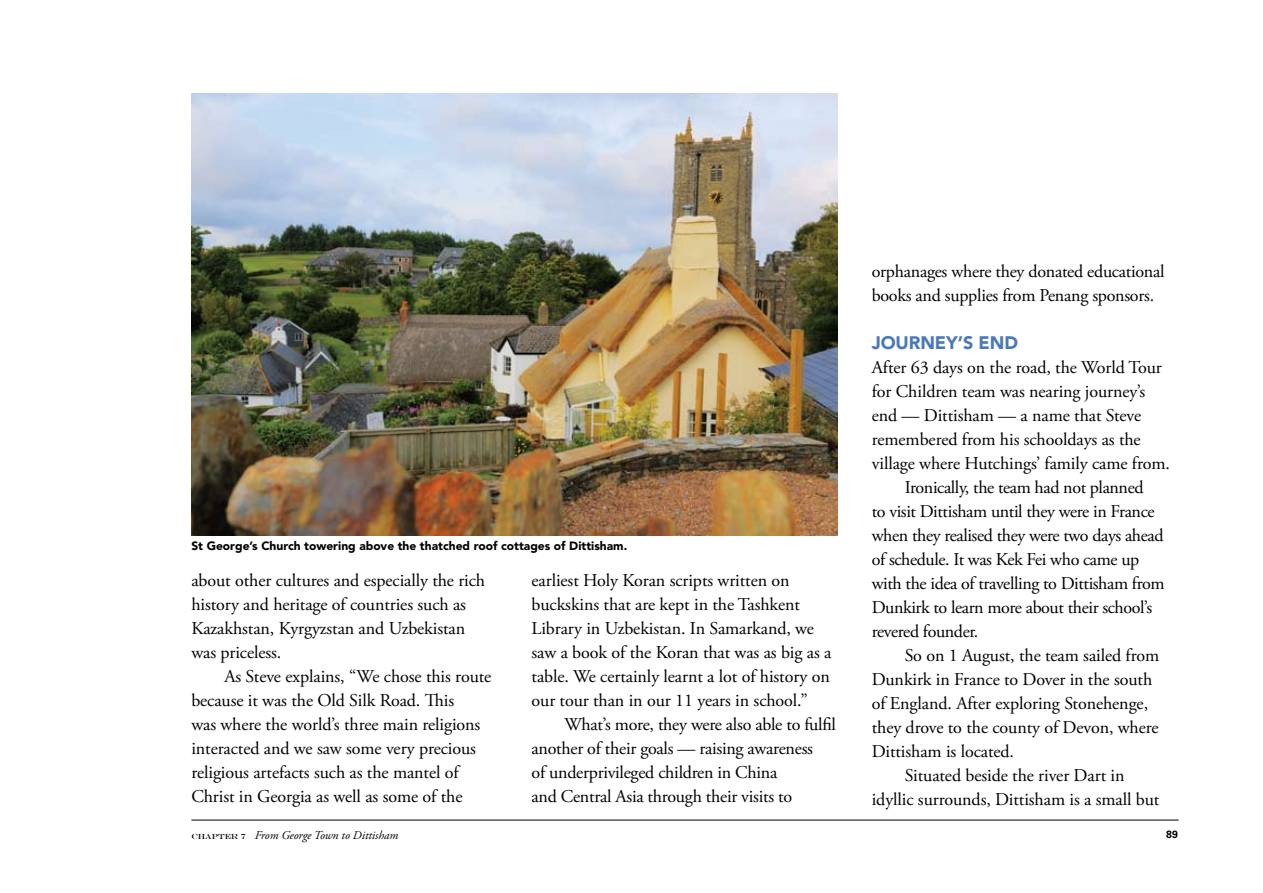
<style>
.page{position:relative;width:1263px;height:893px;background:#fff}
.page>*{position:absolute;margin:0;border:0;box-sizing:border-box;transform-origin:0 0}
.t1{font:18px/24px "Adobe Garamond Pro";letter-spacing:-.005em;color:#000}
.t2{font:900 18px "Avenir";letter-spacing:-.005em;color:#4a78bc}
.t3{font:900 12px "Avenir";color:#000}
.t4{font:italic 12px "Adobe Garamond Pro";color:#000}
.t5{font:700 10.5px "Univers";color:#000}
.s1{font-family:"Engravers";font-style:normal;font-size:7.5px}
</style>
<div class="page">
<hr style="left:191px;top:820px;width:988px;height:1px;background:#000">
<img style="left:191px;top:94px;width:647px;height:441px">
<p class="t3" style="left:191px;top:538px;width:437px">St George’s Church towering above the thatched roof cottages of Dittisham.</p>
<p class="t1" style="left:191px;top:569px;width:295px">about other cultures and especially the rich history and heritage of countries such as Kazakhstan, Kyrgyzstan and Uzbekistan was priceless.</p>
<p class="t1" style="left:191px;top:665px;width:302px;text-indent:33px">As Steve explains, “We chose this route because it was the Old Silk Road. This<br>was where the world’s three main religions interacted and we saw some very precious religious artefacts such as the mantel of Christ in Georgia as well as some of the</p>
<p class="t1" style="left:532px;top:569px;width:302px">earliest Holy Koran scripts written on buckskins that are kept in the Tashkent Library in Uzbekistan. In Samarkand, we saw a book of the Koran that was as big as a table. We certainly learnt a lot of history on our tour than in our 11 years in school.”</p>
<p class="t1" style="left:532px;top:713px;width:306px;text-indent:33px">What’s more, they were also able to fulfil another of their goals — raising awareness<br>of underprivileged children in China<br>and Central Asia through their visits to</p>
<p class="t1" style="left:872px;top:259px;width:294px">orphanages where they donated educational books and supplies from Penang sponsors.</p>
<p class="t2" style="left:872px;top:331px;width:148px">Journey’s End</p>
<p class="t1" style="left:872px;top:355px;width:291px">After 63 days on the road, the World Tour</p>
<p class="t1" style="left:872px;top:379px;width:275px">for Children team was nearing journey’s</p>
<p class="t1" style="left:872px;top:403px;width:271px">end — Dittisham — a name that Steve</p>
<p class="t1" style="left:872px;top:427px;width:270px">remembered from his schooldays as the</p>
<p class="t1" style="left:872px;top:451px;width:300px">village where Hutchings’ family came from.</p>
<p class="t1" style="left:905px;top:475px;width:240px">Ironically, the team had not planned</p>
<p class="t1" style="left:872px;top:499px;width:284px">to visit Dittisham until they were in France</p>
<p class="t1" style="left:872px;top:523px;width:293px">when they realised they were two days ahead</p>
<p class="t1" style="left:872px;top:547px;width:269px">of schedule. It was Kek Fei who came up</p>
<p class="t1" style="left:872px;top:571px;width:294px">with the idea of travelling to Dittisham from</p>
<p class="t1" style="left:872px;top:595px;width:282px">Dunkirk to learn more about their school’s</p>
<p class="t1" style="left:872px;top:619px;width:108px">revered founder.</p>
<p class="t1" style="left:905px;top:643px;width:256px">So on 1 August, the team sailed from</p>
<p class="t1" style="left:872px;top:667px;width:282px">Dunkirk in France to Dover in the south</p>
<p class="t1" style="left:872px;top:691px;width:278px">of England. After exploring Stonehenge,</p>
<p class="t1" style="left:872px;top:715px;width:288px">they drove to the county of Devon, where</p>
<p class="t1" style="left:872px;top:739px;width:144px">Dittisham is located.</p>
<p class="t1" style="left:905px;top:763px;width:221px">Situated beside the river Dart in</p>
<p class="t1" style="left:872px;top:787px;width:289px">idyllic surrounds, Dittisham is a small but</p>
<p class="t4" style="left:191px;top:828px;width:208px"><span class="s1">CHAPTER 7</span> From George Town to Dittisham</p>
<p class="t5" style="left:1166px;top:828px;width:13px">89</p>
</div>
